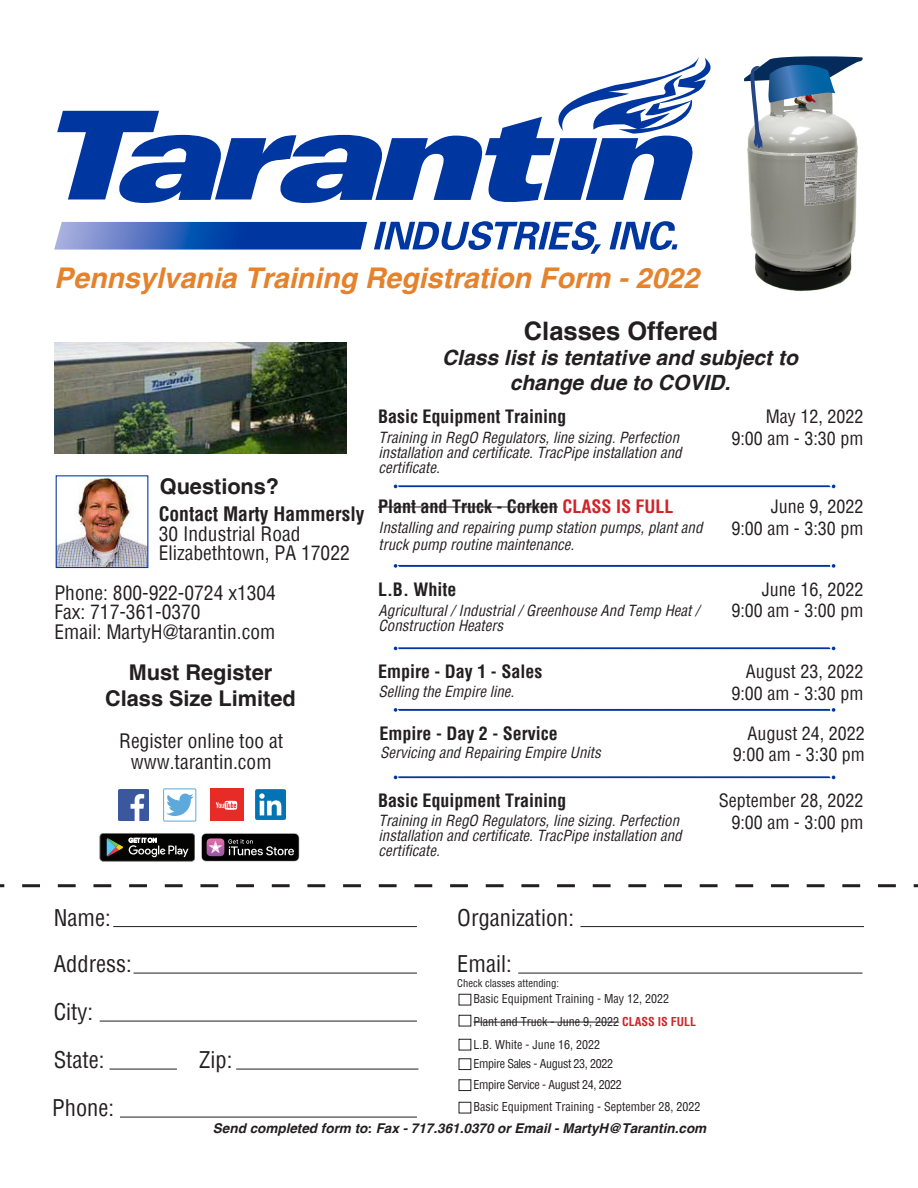
<style>
.page{position:relative;width:918px;height:1188px;background:#fff}
.page>*{position:absolute;margin:0;border:0;box-sizing:border-box;transform-origin:0 0}
.t1{font:italic 700 28.5px "Helvetica";color:#e5822c}
.t2{font:700 25.5px "Helvetica";color:#231f20}
.t3{font:condensed 22.5px "Helvetica";color:#231f20}
.t4{font:700 21.75px "Helvetica";color:#231f20}
.t5{font:italic 700 21px/25.2px "Helvetica";color:#231f20;text-align:center}
.t6{font:condensed 19.5px "Helvetica";color:#231f20}
.t7{font:700 condensed 19.5px "Helvetica";color:#231f20}
.t8{font:condensed 18px "Helvetica";color:#231f20}
.t9{font:700 condensed 18px "Helvetica";color:#231f20}
.t10{font:italic condensed 15px/15px "Helvetica";color:#231f20}
.t11{font:italic 700 13.5px "Helvetica";color:#231f20}
.t12{font:condensed 12px "Helvetica";color:#231f20}
.t13{font:condensed 12px "Helvetica";letter-spacing:-.03em;color:#231f20}
.t14{font:condensed 10.5px "Helvetica";color:#231f20}
.s1{color:#d1232a}
.s2{font-weight:700;color:#d1232a}
</style>
<div class="page">
<div style="left:459px;top:1102px;width:12px;height:11px;border:1px solid #231f20"></div>
<div style="left:459px;top:1079px;width:12px;height:12px;border:1px solid #231f20"></div>
<div style="left:459px;top:1058px;width:12px;height:12px;border:1px solid #231f20"></div>
<div style="left:459px;top:1039px;width:12px;height:11px;border:1px solid #231f20"></div>
<hr style="left:474px;top:1022px;width:145px;height:1px;background:#231f20">
<div style="left:459px;top:1015px;width:12px;height:11px;border:1px solid #231f20"></div>
<hr style="left:518px;top:973px;width:344px;height:1px;background:#231f20">
<hr style="left:580px;top:926px;width:284px;height:1px;background:#231f20">
<hr style="left:120px;top:1117px;width:297px;height:1px;background:#231f20">
<hr style="left:236px;top:1069px;width:182px;height:1px;background:#231f20">
<hr style="left:109px;top:1069px;width:68px;height:1px;background:#231f20">
<hr style="left:100px;top:1021px;width:317px;height:1px;background:#231f20">
<hr style="left:133px;top:973px;width:284px;height:1px;background:#231f20">
<hr style="left:113px;top:926px;width:304px;height:1px;background:#231f20">
<svg style="left:0;top:884px;width:918px;height:3px"></svg>
<div style="left:459px;top:994px;width:12px;height:11px;border:1px solid #231f20"></div>
<svg style="left:394px;top:776px;width:441px;height:3px"></svg>
<svg style="left:394px;top:708px;width:441px;height:4px"></svg>
<svg style="left:394px;top:647px;width:441px;height:3px"></svg>
<svg style="left:394px;top:564px;width:441px;height:4px"></svg>
<hr style="left:378px;top:507px;width:180px;height:1px;background:#231f20">
<svg style="left:394px;top:485px;width:441px;height:3px"></svg>
<svg style="left:100px;top:833px;width:95px;height:28px;background:#303330"></svg>
<svg style="left:201px;top:833px;width:98px;height:28px;background:#352d34"></svg>
<img style="left:118px;top:790px;width:31px;height:30px">
<div style="left:163px;top:789px;width:33px;height:32px;border:1px solid #5da9dc"></div>
<svg style="left:166px;top:794px;width:28px;height:22px"></svg>
<div style="left:210px;top:789px;width:33px;height:32px;background:#e72b27"></div>
<svg style="left:216px;top:801px;width:21px;height:9px"></svg>
<img style="left:256px;top:790px;width:30px;height:30px">
<img style="left:55px;top:342px;width:292px;height:112px">
<img style="left:58px;top:477px;width:88px;height:89px">
<div style="left:56px;top:475px;width:92px;height:93px;border:1px solid #0036a0"></div>
<svg style="left:57px;top:57px;width:654px;height:146px"></svg>
<svg style="left:54px;top:222px;width:313px;height:28px;background:#3460b6"></svg>
<svg style="left:374px;top:221px;width:227px;height:33px"></svg>
<svg style="left:609px;top:221px;width:68px;height:29px"></svg>
<img style="left:747px;top:149px;width:111px;height:142px">
<svg style="left:744px;top:56px;width:119px;height:93px"></svg>
<p class="t1" style="left:54px;top:261px;width:646px">Pennsylvania Training Registration Form - 2022</p>
<p class="t2" style="left:524px;top:315px;width:196px">Classes Offered</p>
<p class="t5" style="left:442px;top:345px;width:357px">Class list is tentative and subject to change due to COVID.</p>
<p class="t4" style="left:160px;top:473px;width:121px">Questions?</p>
<p class="t7" style="left:159px;top:501px;width:207px">Contact Marty Hammersly</p>
<p class="t6" style="left:159px;top:521px;width:143px">30 Industrial Road</p>
<p class="t6" style="left:159px;top:540px;width:193px">Elizabethtown, PA 17022</p>
<p class="t6" style="left:54px;top:580px;width:223px">Phone: 800-922-0724 x1304</p>
<p class="t6" style="left:54px;top:599px;width:148px">Fax: 717-361-0370</p>
<p class="t6" style="left:54px;top:619px;width:222px">Email: MartyH@tarantin.com</p>
<p class="t4" style="left:129px;top:659px;width:145px">Must Register</p>
<p class="t4" style="left:105px;top:685px;width:192px">Class Size Limited</p>
<p class="t6" style="left:119px;top:728px;width:166px">Register online too at</p>
<p class="t6" style="left:131px;top:749px;width:142px">www.tarantin.com</p>
<p class="t9" style="left:378px;top:405px;width:190px">Basic Equipment Training</p>
<p class="t8" style="left:766px;top:405px;width:99px">May 12, 2022</p>
<p class="t10" style="left:379px;top:430px;width:302px">Training in RegO Regulators, line sizing. Perfection</p>
<p class="t8" style="left:731px;top:426px;width:133px">9:00 am - 3:30 pm</p>
<p class="t10" style="left:379px;top:445px;width:305px">installation and certificate. TracPipe installation and certificate.</p>
<p class="t9" style="left:378px;top:495px;width:297px">Plant and Truck - Corken <span class="s1">CLASS IS FULL</span></p>
<p class="t8" style="left:771px;top:495px;width:94px">June 9, 2022</p>
<p class="t10" style="left:379px;top:520px;width:326px">Installing and repairing pump station pumps, plant and</p>
<p class="t8" style="left:731px;top:516px;width:133px">9:00 am - 3:30 pm</p>
<p class="t10" style="left:379px;top:537px;width:197px">truck pump routine maintenance.</p>
<p class="t9" style="left:378px;top:577px;width:80px">L.B. White</p>
<p class="t8" style="left:762px;top:577px;width:103px">June 16, 2022</p>
<p class="t10" style="left:379px;top:603px;width:322px">Agricultural / Industrial / Greenhouse And Temp Heat /</p>
<p class="t8" style="left:731px;top:599px;width:133px">9:00 am - 3:00 pm</p>
<p class="t10" style="left:379px;top:618px;width:126px">Construction Heaters</p>
<p class="t9" style="left:378px;top:660px;width:166px">Empire - Day 1 - Sales</p>
<p class="t8" style="left:746px;top:660px;width:119px">August 23, 2022</p>
<p class="t10" style="left:379px;top:684px;width:137px">Selling the Empire line.</p>
<p class="t8" style="left:731px;top:681px;width:133px">9:00 am - 3:30 pm</p>
<p class="t9" style="left:380px;top:721px;width:180px">Empire - Day 2 - Service</p>
<p class="t8" style="left:747px;top:721px;width:119px">August 24, 2022</p>
<p class="t10" style="left:380px;top:745px;width:222px">Servicing and Repairing Empire Units</p>
<p class="t8" style="left:733px;top:743px;width:133px">9:00 am - 3:30 pm</p>
<p class="t9" style="left:378px;top:789px;width:190px">Basic Equipment Training</p>
<p class="t8" style="left:719px;top:789px;width:146px">September 28, 2022</p>
<p class="t10" style="left:379px;top:813px;width:302px">Training in RegO Regulators, line sizing. Perfection</p>
<p class="t8" style="left:731px;top:810px;width:133px">9:00 am - 3:00 pm</p>
<p class="t10" style="left:379px;top:828px;width:305px">installation and certificate. TracPipe installation and certificate.</p>
<p class="t3" style="left:54px;top:903px;width:58px">Name:</p>
<p class="t3" style="left:54px;top:949px;width:80px">Address:</p>
<p class="t3" style="left:54px;top:997px;width:41px">City:</p>
<p class="t3" style="left:54px;top:1045px;width:52px">State:</p>
<p class="t3" style="left:199px;top:1045px;width:35px">Zip:</p>
<p class="t3" style="left:52px;top:1093px;width:63px">Phone:</p>
<p class="t3" style="left:457px;top:903px;width:118px">Organization:</p>
<p class="t3" style="left:457px;top:949px;width:56px">Email:</p>
<p class="t14" style="left:457px;top:976px;width:103px">Check classes attending:</p>
<p class="t12" style="left:474px;top:991px;width:197px">Basic Equipment Training - May 12, 2022</p>
<p class="t12" style="left:474px;top:1014px;width:224px">Plant and Truck - June 9, 2022 <span class="s2">CLASS IS FULL</span></p>
<p class="t12" style="left:474px;top:1036px;width:128px">L.B. White - June 16, 2022</p>
<p class="t13" style="left:474px;top:1056px;width:141px">Empire Sales - August 23, 2022</p>
<p class="t13" style="left:474px;top:1077px;width:150px">Empire Service - August 24, 2022</p>
<p class="t12" style="left:474px;top:1099px;width:228px">Basic Equipment Training - September 28, 2022</p>
<p class="t11" style="left:213px;top:1121px;width:495px">Send completed form to: Fax - 717.361.0370 or Email - MartyH@Tarantin.com</p>
</div>
